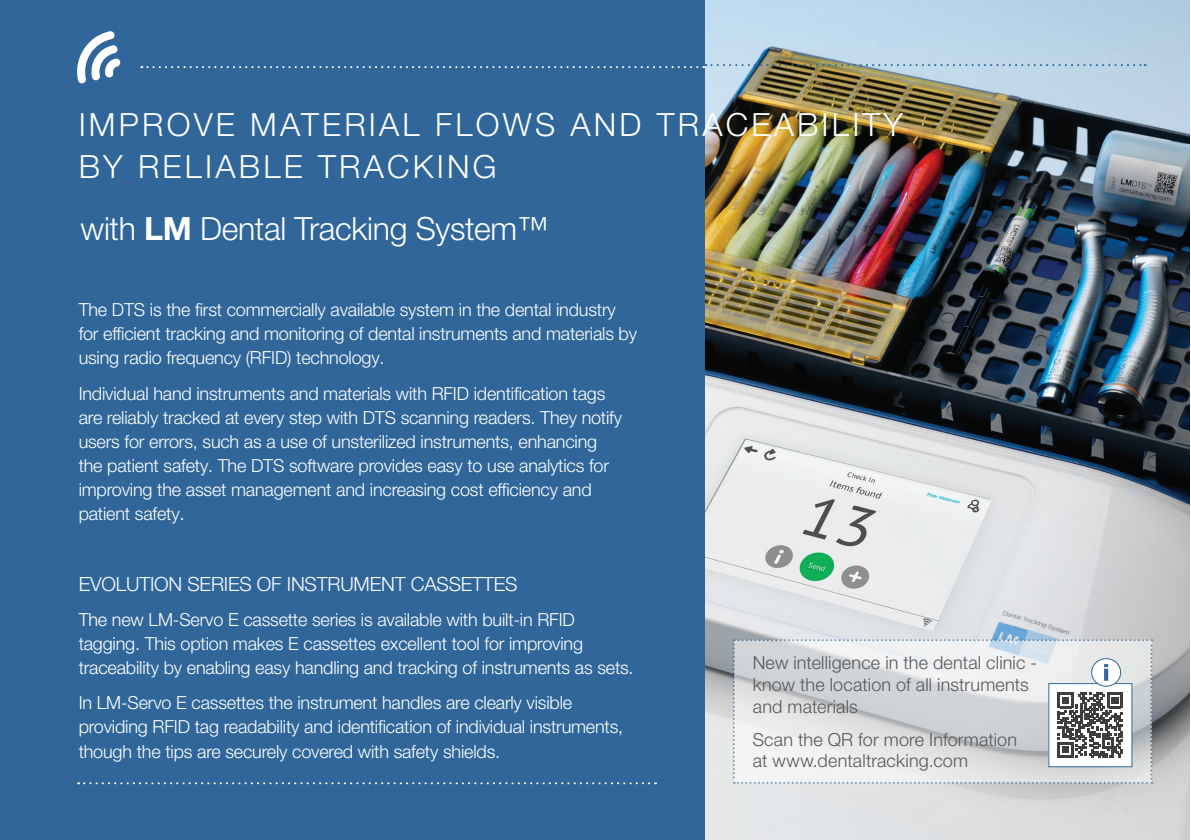
<style>
.page{position:relative;width:1191px;height:840px;background:#fff}
.page>*{position:absolute;margin:0;border:0;box-sizing:border-box;transform-origin:0 0}
.t1{font:300 32px/42px "Helvetica Neue LT Pro";letter-spacing:.1em;color:#fff}
.t2{font:300 32px "Helvetica Neue LT Pro";letter-spacing:-.01em;color:#fff}
.t3{font:300 19.6px "Helvetica Neue LT Pro";letter-spacing:-.01em;color:#fff}
.t4{font:300 18px/24px "Helvetica Neue LT Pro";letter-spacing:-.01em;color:#fff}
.t5{font:300 18px/21.6px "Helvetica Neue LT Pro";letter-spacing:.01em;color:#57585a}
.s1{font-weight:700}
.s2{font-size:19.6px}
</style>
<div class="page">
<img style="left:704px;top:0;width:485px;height:839px">
<div style="left:0;top:0;width:704px;height:839px;background:#306699"></div>
<svg style="left:77px;top:31px;width:44px;height:53px"></svg>
<svg style="left:141px;top:64px;width:1004px;height:4px"></svg>
<svg style="left:78px;top:782px;width:578px;height:1px"></svg>
<svg style="left:732px;top:639px;width:420px;height:144px"></svg>
<h1 class="t1" style="left:79px;top:103px;width:826px">IMPROVE MATERIAL FLOWS AND TRACEABILITY<br>BY RELIABLE TRACKING</h1>
<h1 class="t2" style="left:81px;top:209px;width:469px">with <span class="s1">LM</span> Dental Tracking System™</h1>
<p class="t4" style="left:79px;top:297px;width:560px">The DTS is the first commercially available system in the dental industry for efficient tracking and monitoring of dental instruments and materials by using radio frequency (RFID) technology.</p>
<p class="t4" style="left:79px;top:381px;width:545px">Individual hand instruments and materials with RFID identification tags are reliably tracked at every step with DTS scanning readers. They notify users for errors, such as a use of unsterilized instruments, enhancing the patient safety. The DTS software provides easy to use analytics for improving the asset management and increasing cost efficiency and patient safety<span class="s2">.</span></p>
<p class="t3" style="left:79px;top:571px;width:440px">EVOLUTION SERIES OF INSTRUMENT CASSETTES</p>
<p class="t4" style="left:79px;top:607px;width:556px">The new LM-Servo E cassette series is available with built-in RFID tagging. This option makes E cassettes excellent tool for improving traceability by enabling easy handling and tracking of instruments as sets.</p>
<p class="t4" style="left:79px;top:690px;width:546px">In LM-Servo E cassettes the instrument handles are clearly visible providing RFID tag readability and identification of individual instruments, though the tips are securely covered with safety shields.</p>
<p class="t5" style="left:752px;top:651px;width:286px">New intelligence in the dental clinic - know the location of all instruments and materials</p>
<p class="t5" style="left:752px;top:727px;width:266px">Scan the QR for more Information at www.dentaltracking.com</p>
</div>
